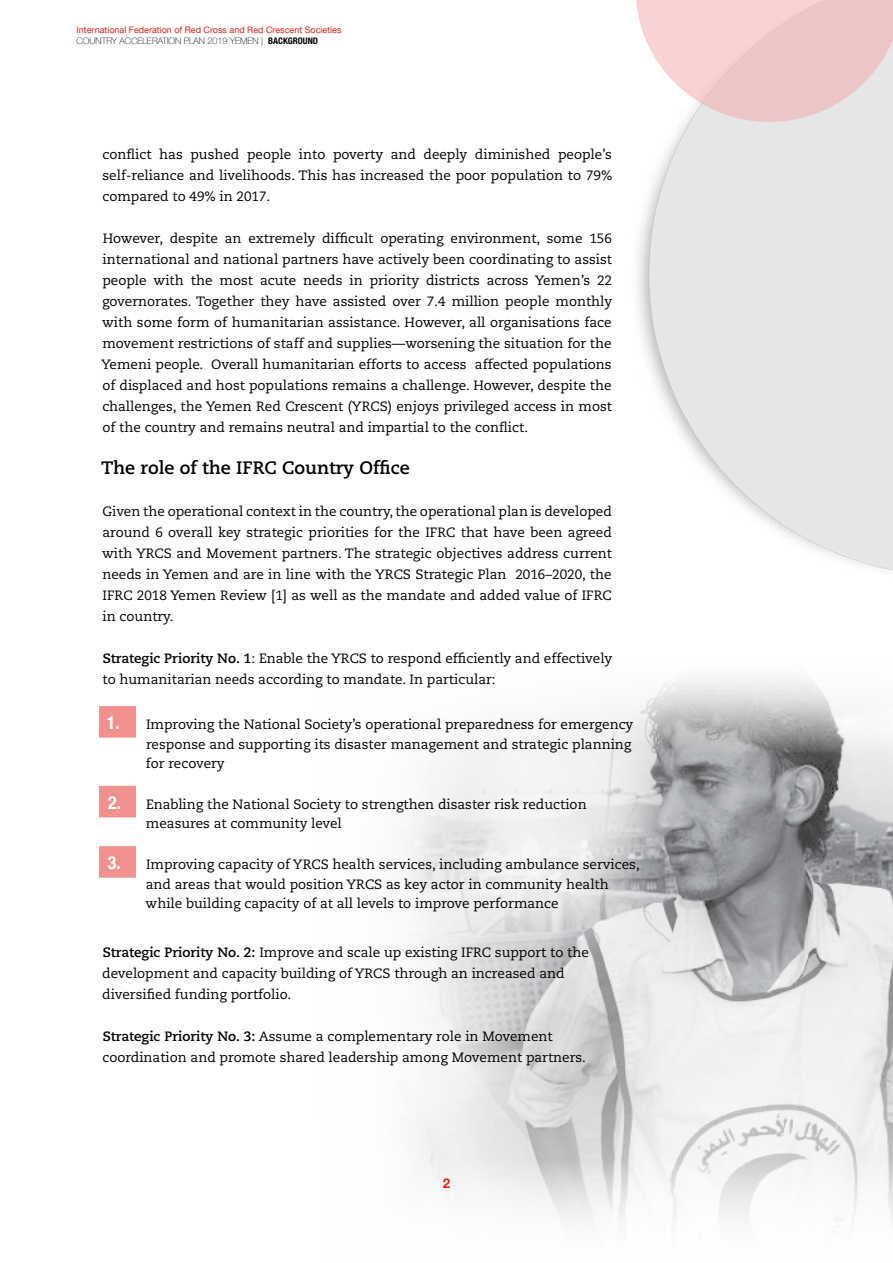
<style>
.page{position:relative;width:893px;height:1263px;background:#fff}
.page>*{position:absolute;margin:0;border:0;box-sizing:border-box;transform-origin:0 0}
.t1{font:700 18px "Caecilia LT Std";color:#000}
.t2{font:13.5px/21px "Caecilia LT Std";color:#000}
.t3{font:700 13.5px "Helvetica Neue LT Std";color:#e2231a}
.t4{font:9px/10.8px "Helvetica Neue";color:#e2231a}
.s1{font-weight:100;color:#000}
.s2{font-weight:700;font-stretch:condensed;color:#000}
.s3{font-weight:700}
.s4{font-family:"Helvetica Neue";font-weight:700;font-stretch:condensed;font-size:18px;color:#fff}
</style>
<div class="page">
<img style="left:404px;top:677px;width:489px;height:545px">
<img style="left:638px;top:122px;width:255px;height:449px">
<svg style="left:636px;top:0;width:257px;height:122px"></svg>
<div style="left:99px;top:706px;width:37px;height:32px;background:#f1918d"></div>
<div style="left:99px;top:786px;width:37px;height:31px;background:#f1918d"></div>
<div style="left:99px;top:846px;width:37px;height:32px;background:#f1918d"></div>
<p class="t4" style="left:77px;top:25px;width:267px">International Federation of Red Cross and Red Crescent Societies<br><span class="s1">COUNTRY ACCELERATION PLAN 2019 YEMEN |</span> <span class="s2">BACKGROUND</span></p>
<p class="t2" style="left:102px;top:144px;width:511px;text-align:justify">conflict has pushed people into poverty and deeply diminished people’s self-reliance and livelihoods. This has increased the poor population to 79% compared to 49% in 2017.</p>
<p class="t2" style="left:101px;top:228px;width:513px;text-align:justify">However, despite an extremely difficult operating environment, some 156 international and national partners have actively been coordinating to assist people with the most acute needs in priority districts across Yemen’s 22 governorates. Together they have assisted over 7.4 million people monthly with some form of humanitarian assistance. However, all organisations face movement restrictions of staff and supplies—worsening the situation for the Yemeni people. Overall humanitarian efforts to access affected populations of displaced and host populations remains a challenge. However, despite the challenges, the Yemen Red Crescent (YRCS) enjoys privileged access in most of the country and remains neutral and impartial to the conflict.</p>
<h1 class="t1" style="left:101px;top:457px;width:310px">The role of the IFRC Country Office</h1>
<p class="t2" style="left:102px;top:501px;width:511px;text-align:justify">Given the operational context in the country, the operational plan is developed around 6 overall key strategic priorities for the IFRC that have been agreed with YRCS and Movement partners. The strategic objectives address current needs in Yemen and are in line with the YRCS Strategic Plan 2016–2020, the IFRC 2018 Yemen Review [1] as well as the mandate and added value of IFRC in country.</p>
<p class="t2" style="left:103px;top:648px;width:511px"><span class="s3">Strategic Priority No. 1</span>: Enable the YRCS to respond efficiently and effectively to humanitarian needs according to mandate. In particular:</p>
<p class="t2" style="left:146px;top:715px;width:489px;line-height:19.5px;text-indent:-39px"><span class="s4">1.</span> Improving the National Society’s operational preparedness for emergency response and supporting its disaster management and strategic planning for recovery</p>
<p class="t2" style="left:146px;top:795px;width:442px;line-height:19.5px;text-indent:-38px"><span class="s4">2.</span> Enabling the National Society to strengthen disaster risk reduction measures at community level</p>
<p class="t2" style="left:146px;top:855px;width:496px;line-height:19.5px;text-indent:-38px"><span class="s4">3.</span> Improving capacity of YRCS health services, including ambulance services, and areas that would position YRCS as key actor in community health while building capacity of at all levels to improve performance</p>
<p class="t2" style="left:102px;top:942px;width:488px"><span class="s3">Strategic Priority No. 2:</span> Improve and scale up existing IFRC support to the development and capacity building of YRCS through an increased and diversified funding portfolio.</p>
<p class="t2" style="left:102px;top:1026px;width:485px"><span class="s3">Strategic Priority No. 3:</span> Assume a complementary role in Movement coordination and promote shared leadership among Movement partners.</p>
<p class="t3" style="left:443px;top:1174px;width:9px">2</p>
</div>
